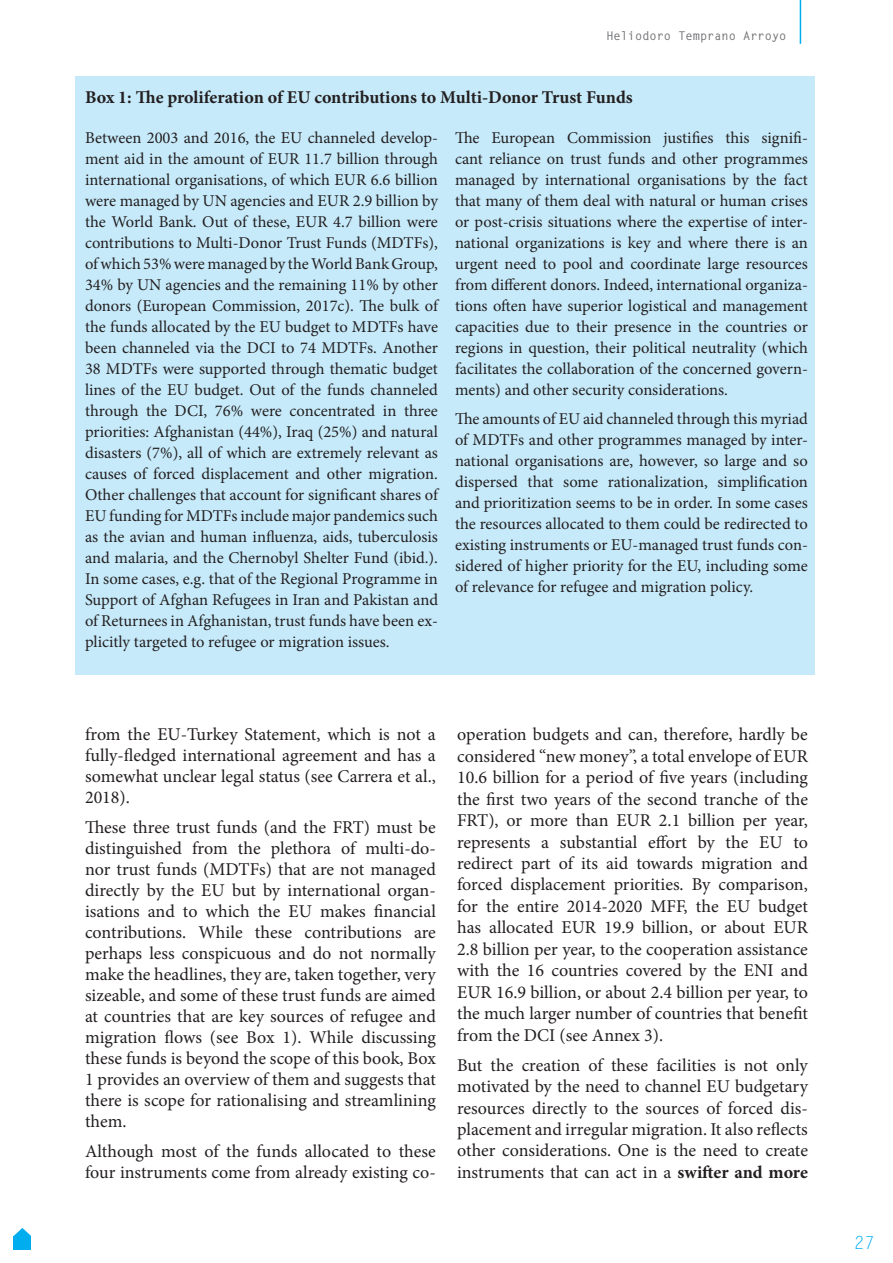
<style>
.page{position:relative;width:893px;height:1263px;background:#fff}
.page>*{position:absolute;margin:0;border:0;box-sizing:border-box;transform-origin:0 0}
.text{font:18px/21.5px "Minion Pro";color:#231f20;text-align:justify}
.t1{font:700 18px "Minion Pro";letter-spacing:-.005em;color:#231f20}
.t2{font:18px "Letter Gothic Std";color:#00aeef}
.text-2{font:16.5px/21px "Minion Pro";color:#231f20;text-align:justify}
.t3{font:700 12px "Letter Gothic Std";color:#6c6d70}
.s1{font-weight:700}
</style>
<div class="page">
<hr style="left:800px;top:0;width:1px;height:44px;background:#00aeef">
<div style="left:14px;top:1236px;width:17px;height:13px;background:#00aeef"></div>
<svg style="left:13px;top:1228px;width:18px;height:8px"></svg>
<div style="left:75px;top:77px;width:740px;height:598px;background:#c6eafa"></div>
<p class="t3" style="left:606px;top:29px;width:181px">Heliodoro Temprano Arroyo</p>
<p class="t1" style="left:85px;top:85px;width:549px">Box 1: The proliferation of EU contributions to Multi-Donor Trust Funds</p>
<p class="text-2" style="left:85px;top:127px;width:354px">Between 2003 and 2016, the EU channeled develop&shy;ment aid in the amount of EUR 11.7 billion through international organisations, of which EUR 6.6 billion were managed by UN agencies and EUR 2.9 billion by the World Bank. Out of these, EUR 4.7 billion were contributions to Multi-Donor Trust Funds (MDTFs), of which 53% were managed by the World Bank Group, 34% by UN agencies and the remaining 11% by other donors (European Commission, 2017c). The bulk of the funds allocated by the EU budget to MDTFs have been channeled via the DCI to 74 MDTFs. Another 38 MDTFs were supported through thematic budget lines of the EU budget. Out of the funds channeled through the DCI, 76% were concentrated in three priorities: Afghanistan (44%), Iraq (25%) and natural disasters (7%), all of which are extremely relevant as causes of forced displacement and other migration.<br>Other challenges that account for significant shares of EU funding for MDTFs include major pandemics such as the avian and human influenza, aids, tuberculosis and malaria, and the Chernobyl Shelter Fund (ibid.).<br>In some cases, e.g. that of the Regional Programme in Support of Afghan Refugees in Iran and Pakistan and of Returnees in Afghanistan, trust funds have been ex&shy;plicitly targeted to refugee or migration issues.</p>
<p class="text-2" style="left:455px;top:127px;width:354px">The European Commission justifies this signifi&shy;cant reliance on trust funds and other programmes managed by international organisations by the fact that many of them deal with natural or human crises or post-crisis situations where the expertise of inter&shy;national organizations is key and where there is an urgent need to pool and coordinate large resources from different donors. Indeed, international organiza&shy;tions often have superior logistical and management capacities due to their presence in the countries or regions in question, their political neutrality (which facilitates the collaboration of the concerned govern&shy;ments) and other security considerations.</p>
<p class="text-2" style="left:455px;top:409px;width:354px">The amounts of EU aid channeled through this myriad of MDTFs and other programmes managed by inter&shy;national organisations are, however, so large and so dispersed that some rationalization, simplification and prioritization seems to be in order. In some cases the resources allocated to them could be redirected to existing instruments or EU-managed trust funds con&shy;sidered of higher priority for the EU, including some of relevance for refugee and migration policy.</p>
<p class="text" style="left:85px;top:724px;width:352px;line-height:21px">from the EU-Turkey Statement, which is not a fully-fledged international agreement and has a somewhat unclear legal status (see Carrera et al., 2018).</p>
<p class="text" style="left:85px;top:817px;width:352px;line-height:21px">These three trust funds (and the FRT) must be distinguished from the plethora of multi-do&shy;nor trust funds (MDTFs) that are not managed directly by the EU but by international organ&shy;isations and to which the EU makes financial contributions. While these contributions are perhaps less conspicuous and do not normally make the headlines, they are, taken together, very sizeable, and some of these trust funds are aimed at countries that are key sources of refugee and migration flows (see Box 1). While discussing these funds is beyond the scope of this book, Box 1 provides an overview of them and suggests that there is scope for rationalising and streamlining them.</p>
<p class="text" style="left:85px;top:1141px;width:352px;line-height:21px">Although most of the funds allocated to these four instruments come from already existing co-</p>
<p class="text" style="left:457px;top:724px;width:352px">operation budgets and can, therefore, hardly be considered “new money”, a total envelope of EUR 10.6 billion for a period of five years (including the first two years of the second tranche of the FRT), or more than EUR 2.1 billion per year, represents a substantial effort by the EU to redirect part of its aid towards migration and forced displacement priorities. By comparison, for the entire 2014-2020 MFF, the EU budget has allocated EUR 19.9 billion, or about EUR 2.8 billion per year, to the cooperation assistance with the 16 countries covered by the ENI and EUR 16.9 billion, or about 2.4 billion per year, to the much larger number of countries that benefit from the DCI (see Annex 3).</p>
<p class="text" style="left:457px;top:1054px;width:352px">But the creation of these facilities is not only motivated by the need to channel EU budgetary resources directly to the sources of forced dis&shy;placement and irregular migration. It also reflects other considerations. One is the need to create instruments that can act in a <span class="s1">swifter and more</span></p>
<p class="t2" style="left:854px;top:1232px;width:23px">27</p>
</div>
